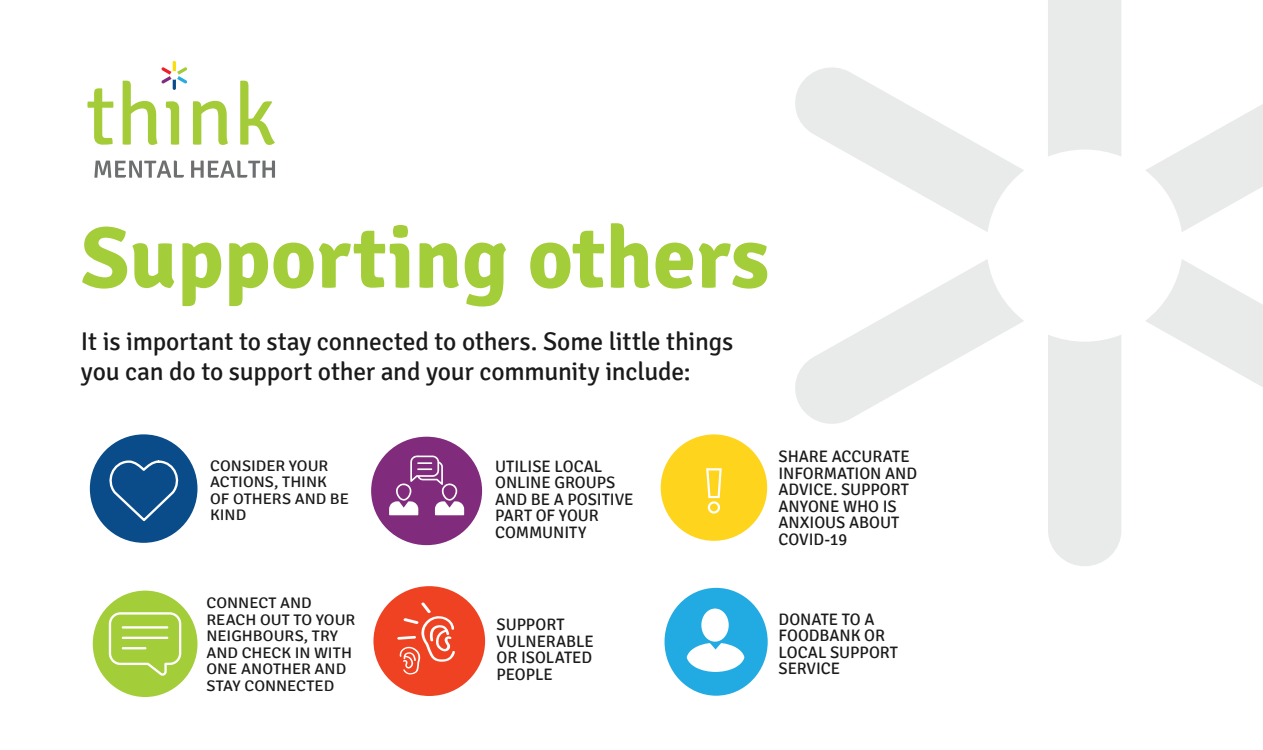
<style>
.page{position:relative;width:1263px;height:750px;background:#fff}
.page>*{position:absolute;margin:0;border:0;box-sizing:border-box;transform-origin:0 0}
.t1{font:700 87px "Signika";color:#a3cd39}
.t2{font:25.5px/30.6px "Signika";letter-spacing:-.01em;color:#1a1a1a}
.t3{font:16.5px/16.5px "Signika";letter-spacing:-.005em;color:#1a1a1a}
.t4{font:15.3px/16.5px "Signika";color:#1a1a1a;scale:1.07 1}
</style>
<div class="page">
<svg style="left:1145px;top:104px;width:118px;height:128px"></svg>
<svg style="left:795px;top:259px;width:229px;height:165px"></svg>
<svg style="left:1146px;top:259px;width:117px;height:128px"></svg>
<svg style="left:795px;top:67px;width:229px;height:165px"></svg>
<div style="left:1048px;top:0;width:73px;height:156px;background:#e9eaea"></div>
<div style="left:1048px;top:335px;width:73px;height:231px;background:#e9eaea"></div>
<div style="left:93px;top:591px;width:104px;height:106px;background:#a3cd39;border-radius:50%"></div>
<svg style="left:108px;top:612px;width:74px;height:64px"></svg>
<hr style="left:123px;top:647px;width:22px;height:2px;background:#fff">
<hr style="left:123px;top:637px;width:44px;height:2px;background:#fff">
<hr style="left:123px;top:626px;width:44px;height:3px;background:#fff">
<div style="left:373px;top:586px;width:112px;height:110px;background:#ef4222;border-radius:50%"></div>
<div style="left:661px;top:434px;width:106px;height:107px;background:#fed41d;border-radius:50%"></div>
<div style="left:90px;top:434px;width:107px;height:109px;background:#094c89;border-radius:50%"></div>
<svg style="left:109px;top:460px;width:70px;height:62px"></svg>
<svg style="left:87px;top:88px;width:26px;height:57px"></svg>
<svg style="left:123px;top:61px;width:64px;height:84px"></svg>
<svg style="left:193px;top:101px;width:35px;height:44px"></svg>
<svg style="left:240px;top:81px;width:35px;height:64px"></svg>
<svg style="left:94px;top:161px;width:90px;height:17px"></svg>
<svg style="left:191px;top:161px;width:84px;height:17px"></svg>
<div style="left:371px;top:437px;width:111px;height:108px;background:#812b7c;border-radius:50%"></div>
<svg style="left:389px;top:455px;width:75px;height:60px"></svg>
<svg style="left:706px;top:468px;width:16px;height:46px"></svg>
<svg style="left:397px;top:602px;width:58px;height:73px"></svg>
<div style="left:664px;top:588px;width:104px;height:108px;background:#22abe2;border-radius:50%"></div>
<svg style="left:687px;top:609px;width:57px;height:63px"></svg>
<div style="left:721px;top:649px;width:14px;height:18px;background:#fff;border-radius:50%"></div>
<div style="left:720px;top:648px;width:16px;height:19px;border:2px solid #fff;border-radius:50%"></div>
<p class="t1" style="left:81px;top:206px;width:690px">Supporting others</p>
<p class="t2" style="left:81px;top:326px;width:654px">It is important to stay connected to others. Some little things you can do to support other and your community include:</p>
<p class="t4" style="left:210px;top:457px;width:131px">CONSIDER YOUR<br>ACTIONS, THINK<br>OF OTHERS AND BE<br>KIND</p>
<p class="t4" style="left:206px;top:595px;width:141px">CONNECT AND<br>REACH OUT TO YOUR<br>NEIGHBOURS, TRY<br>AND CHECK IN WITH<br>ONE ANOTHER AND<br>STAY CONNECTED</p>
<p class="t3" style="left:495px;top:458px;width:140px">UTILISE LOCAL<br>ONLINE GROUPS<br>AND BE A POSITIVE<br>PART OF YOUR<br>COMMUNITY</p>
<p class="t3" style="left:497px;top:617px;width:99px">SUPPORT<br>VULNERABLE<br>OR ISOLATED<br>PEOPLE</p>
<p class="t3" style="left:778px;top:449px;width:140px">SHARE ACCURATE<br>INFORMATION AND<br>ADVICE. SUPPORT<br>ANYONE WHO IS<br>ANXIOUS ABOUT<br>COVID-19</p>
<p class="t3" style="left:778px;top:611px;width:121px">DONATE TO A<br>FOODBANK OR<br>LOCAL SUPPORT<br>SERVICE</p>
</div>
